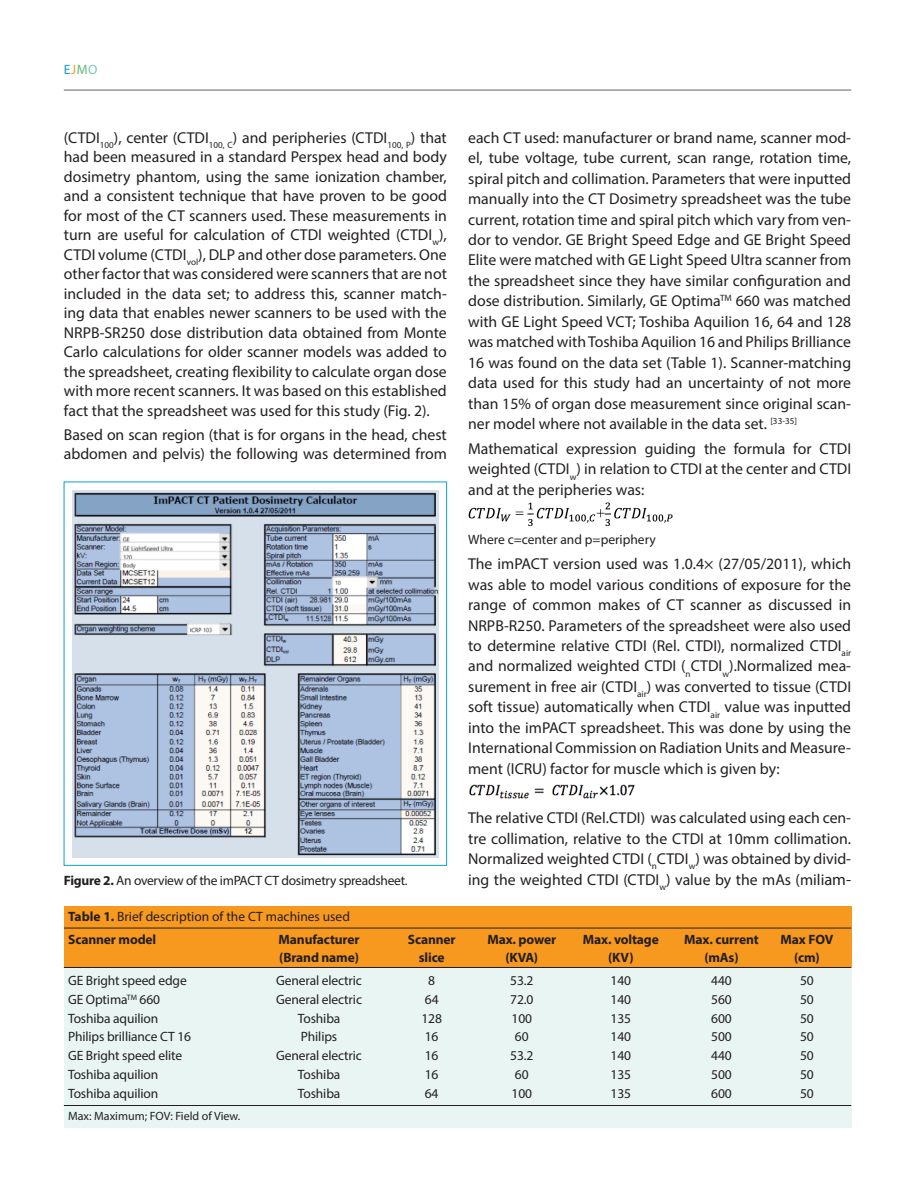
<style>
.page{position:relative;width:915px;height:1191px;background:#fff}
.page>*{position:absolute;margin:0;border:0;box-sizing:border-box;transform-origin:0 0}
.ana_metin_bosluksuz{font:15.75px/20.4px "Myriad Pro";color:#231f20;text-align:justify}
.tablo_satiri{font:13.5px "Myriad Pro";letter-spacing:-.01em;color:#231f20}
.tablo_satiri-2{font:700 13.5px "Myriad Pro";letter-spacing:-.01em;color:#231f20}
.ana_metin_bosluksuz-2{font:13.5px "Myriad Pro";letter-spacing:-.02em;color:#231f20}
.tablo_baslik{font:13.5px "Myriad Pro";color:#231f20}
.ana_metin_bosluksuz-3{font:13.5px "Myriad Pro";color:#231f20}
.t1{font:13.5px "Myriad Pro";color:#0aa3d4}
.tablo_dipnotlar{font:12px "Myriad Pro";color:#231f20}
.s1{color:#f7981f}
.s2{color:#5cbd71}
.s3{color:#72c9bd}
.s4{font-size:16.5px}
.s5{font-weight:700}
</style>
<div class="page">
<hr style="left:64px;top:89px;width:786px;height:2px;background:#939598">
<img style="left:468px;top:502px;width:205px;height:24px">
<img style="left:469px;top:784px;width:166px;height:15px">
<img style="left:72px;top:490px;width:366px;height:367px">
<div style="left:64px;top:934px;width:786px;height:193px;background:#e9f5f3"></div>
<div style="left:64px;top:906px;width:786px;height:61px;background:#f7981f"></div>
<hr style="left:64px;top:927px;width:786px;height:1px;background:#231f20">
<hr style="left:64px;top:967px;width:786px;height:1px;background:#231f20">
<hr style="left:64px;top:1105px;width:786px;height:1px;background:#231f20">
<p class="t1" style="left:64px;top:61px;width:35px">E<span class="s1">J</span><span class="s2">M</span><span class="s3">O</span></p>
<p class="ana_metin_bosluksuz" style="left:468px;top:127px;width:384px">each CT used: manufacturer or brand name, scanner mod&shy;el, tube voltage, tube current, scan range, rotation time, spiral pitch and collimation. Parameters that were inputted manually into the CT Dosimetry spreadsheet was the tube current, rotation time and spiral pitch which vary from ven&shy;dor to vendor. GE Bright Speed Edge and GE Bright Speed Elite were matched with GE Light Speed Ultra scanner from the spreadsheet since they have similar configuration and dose distribution. Similarly, GE Optima<sup>TM</sup> 660 was matched with GE Light Speed VCT; Toshiba Aquilion 16, 64 and 128 was matched with Toshiba Aquilion 16 and Philips Brilliance 16 was found on the data set (Table 1). Scanner-matching data used for this study had an uncertainty of not more than 15% of organ dose measurement since original scan&shy;ner model where not available in the data set. <sup>[33-35]</sup></p>
<p class="ana_metin_bosluksuz" style="left:468px;top:438px;width:384px">Mathematical expression guiding the formula for CTDI weighted (CTDI<sub>w</sub>) in relation to CTDI at the center and CTDI and at the peripheries was:</p>
<p class="ana_metin_bosluksuz-3" style="left:468px;top:531px;width:189px">Where c=center and p=periphery</p>
<p class="ana_metin_bosluksuz" style="left:468px;top:553px;width:384px">The imPACT version used was 1.0.4× (27/05/2011), which was able to model various conditions of exposure for the range of common makes of CT scanner as discussed in NRPB-R250. Parameters of the spreadsheet were also used to determine relative CTDI (Rel. CTDI), normalized CTDI<sub>air </sub>and normalized weighted CTDI (<sub>n</sub>CTDI<sub>w</sub>).Normalized mea&shy;surement in free air (CTDI<sub>air</sub>) was converted to tissue (CTDI soft tissue) automatically when CTDI<sub>air</sub> value was inputted into the imPACT spreadsheet. This was done by using the International Commission on Radiation Units and Measure&shy;ment (ICRU) factor for muscle which is given by:</p>
<p class="ana_metin_bosluksuz" style="left:468px;top:807px;width:384px">The relative CTDI (Rel.CTDI) was calculated using each cen&shy;tre collimation, relative to the CTDI at 10mm collimation.<br>Normalized weighted CTDI (<sub>n</sub>CTDI<sub>w</sub>) was obtained by divid&shy;ing the weighted CTDI (CTDI<sub>w</sub>) value by the mAs (mili<span class="s4">am-</span></p>
<p class="ana_metin_bosluksuz" style="left:64px;top:127px;width:384px;line-height:19.5px">(CTDI<sub>100</sub>), center (CTDI<sub>100,</sub> <sub>C</sub>) and peripheries (CTDI<sub>100,</sub> <sub>P</sub>) that had been measured in a standard Perspex head and body dosimetry phantom, using the same ionization chamber, and a consistent technique that have proven to be good for most of the CT scanners used. These measurements in turn are useful for calculation of CTDI weighted (CTDI<sub>w</sub>), CTDI volume (CTDI<sub>vol</sub>), DLP and other dose parameters. One other factor that was considered were scanners that are not included in the data set; to address this, scanner match&shy;ing data that enables newer scanners to be used with the NRPB-SR250 dose distribution data obtained from Monte Carlo calculations for older scanner models was added to the spreadsheet, creating flexibility to calculate organ dose with more recent scanners. It was based on this established fact that the spreadsheet was used for this study (Fig. 2).</p>
<p class="ana_metin_bosluksuz" style="left:64px;top:424px;width:384px;line-height:19.5px">Based on scan region (that is for organs in the head, chest abdomen and pelvis) the following was determined from</p>
<p class="ana_metin_bosluksuz-2" style="left:64px;top:872px;width:345px"><span class="s5">Figure 2.</span> An overview of the imPACT CT dosimetry spreadsheet.</p>
<p class="tablo_baslik" style="left:68px;top:908px;width:283px"><span class="s5">Table 1.</span> Brief description of the CT machines used</p>
<p class="tablo_satiri-2" style="left:68px;top:930px;width:90px">Scanner model</p>
<p class="tablo_satiri-2" style="left:278px;top:930px;width:83px">Manufacturer</p>
<p class="tablo_satiri-2" style="left:407px;top:930px;width:49px">Scanner</p>
<p class="tablo_satiri-2" style="left:487px;top:930px;width:70px">Max. power</p>
<p class="tablo_satiri-2" style="left:582px;top:930px;width:77px">Max. voltage</p>
<p class="tablo_satiri-2" style="left:684px;top:930px;width:76px">Max. current</p>
<p class="tablo_satiri-2" style="left:780px;top:930px;width:54px">Max FOV</p>
<p class="tablo_satiri-2" style="left:279px;top:949px;width:81px">(Brand name)</p>
<p class="tablo_satiri-2" style="left:418px;top:949px;width:27px">slice</p>
<p class="tablo_satiri-2" style="left:505px;top:949px;width:34px">(KVA)</p>
<p class="tablo_satiri-2" style="left:608px;top:949px;width:27px">(KV)</p>
<p class="tablo_satiri-2" style="left:704px;top:949px;width:36px">(mAs)</p>
<p class="tablo_satiri-2" style="left:793px;top:949px;width:27px">(cm)</p>
<p class="tablo_satiri" style="left:68px;top:972px;width:120px">GE Bright speed edge</p>
<p class="tablo_satiri" style="left:276px;top:972px;width:87px">General electric</p>
<p class="tablo_satiri" style="left:428px;top:972px;width:8px">8</p>
<p class="tablo_satiri" style="left:510px;top:972px;width:25px">53.2</p>
<p class="tablo_satiri" style="left:610px;top:972px;width:22px">140</p>
<p class="tablo_satiri" style="left:711px;top:972px;width:22px">440</p>
<p class="tablo_satiri" style="left:799px;top:972px;width:15px">50</p>
<p class="tablo_satiri" style="left:68px;top:991px;width:94px">GE Optima<sup>TM</sup> 660</p>
<p class="tablo_satiri" style="left:276px;top:991px;width:87px">General electric</p>
<p class="tablo_satiri" style="left:424px;top:991px;width:15px">64</p>
<p class="tablo_satiri" style="left:510px;top:991px;width:25px">72.0</p>
<p class="tablo_satiri" style="left:610px;top:991px;width:22px">140</p>
<p class="tablo_satiri" style="left:711px;top:991px;width:22px">560</p>
<p class="tablo_satiri" style="left:799px;top:991px;width:15px">50</p>
<p class="tablo_satiri" style="left:68px;top:1010px;width:92px">Toshiba aquilion</p>
<p class="tablo_satiri" style="left:298px;top:1010px;width:44px">Toshiba</p>
<p class="tablo_satiri" style="left:421px;top:1010px;width:22px">128</p>
<p class="tablo_satiri" style="left:511px;top:1010px;width:22px">100</p>
<p class="tablo_satiri" style="left:610px;top:1010px;width:22px">135</p>
<p class="tablo_satiri" style="left:711px;top:1010px;width:22px">600</p>
<p class="tablo_satiri" style="left:799px;top:1010px;width:15px">50</p>
<p class="tablo_satiri" style="left:68px;top:1028px;width:124px">Philips brilliance CT 16</p>
<p class="tablo_satiri" style="left:301px;top:1028px;width:38px">Philips</p>
<p class="tablo_satiri" style="left:424px;top:1028px;width:15px">16</p>
<p class="tablo_satiri" style="left:514px;top:1028px;width:15px">60</p>
<p class="tablo_satiri" style="left:610px;top:1028px;width:22px">140</p>
<p class="tablo_satiri" style="left:711px;top:1028px;width:22px">500</p>
<p class="tablo_satiri" style="left:799px;top:1028px;width:15px">50</p>
<p class="tablo_satiri" style="left:68px;top:1047px;width:116px">GE Bright speed elite</p>
<p class="tablo_satiri" style="left:276px;top:1047px;width:87px">General electric</p>
<p class="tablo_satiri" style="left:424px;top:1047px;width:15px">16</p>
<p class="tablo_satiri" style="left:510px;top:1047px;width:25px">53.2</p>
<p class="tablo_satiri" style="left:610px;top:1047px;width:22px">140</p>
<p class="tablo_satiri" style="left:711px;top:1047px;width:22px">440</p>
<p class="tablo_satiri" style="left:799px;top:1047px;width:15px">50</p>
<p class="tablo_satiri" style="left:68px;top:1066px;width:92px">Toshiba aquilion</p>
<p class="tablo_satiri" style="left:298px;top:1066px;width:44px">Toshiba</p>
<p class="tablo_satiri" style="left:424px;top:1066px;width:15px">16</p>
<p class="tablo_satiri" style="left:514px;top:1066px;width:15px">60</p>
<p class="tablo_satiri" style="left:610px;top:1066px;width:22px">135</p>
<p class="tablo_satiri" style="left:711px;top:1066px;width:22px">500</p>
<p class="tablo_satiri" style="left:799px;top:1066px;width:15px">50</p>
<p class="tablo_satiri" style="left:68px;top:1084px;width:92px">Toshiba aquilion</p>
<p class="tablo_satiri" style="left:298px;top:1084px;width:44px">Toshiba</p>
<p class="tablo_satiri" style="left:424px;top:1084px;width:15px">64</p>
<p class="tablo_satiri" style="left:511px;top:1084px;width:22px">100</p>
<p class="tablo_satiri" style="left:610px;top:1084px;width:22px">135</p>
<p class="tablo_satiri" style="left:711px;top:1084px;width:22px">600</p>
<p class="tablo_satiri" style="left:799px;top:1084px;width:15px">50</p>
<p class="tablo_dipnotlar" style="left:68px;top:1108px;width:174px">Max: Maximum; FOV: Field of View.</p>
</div>
